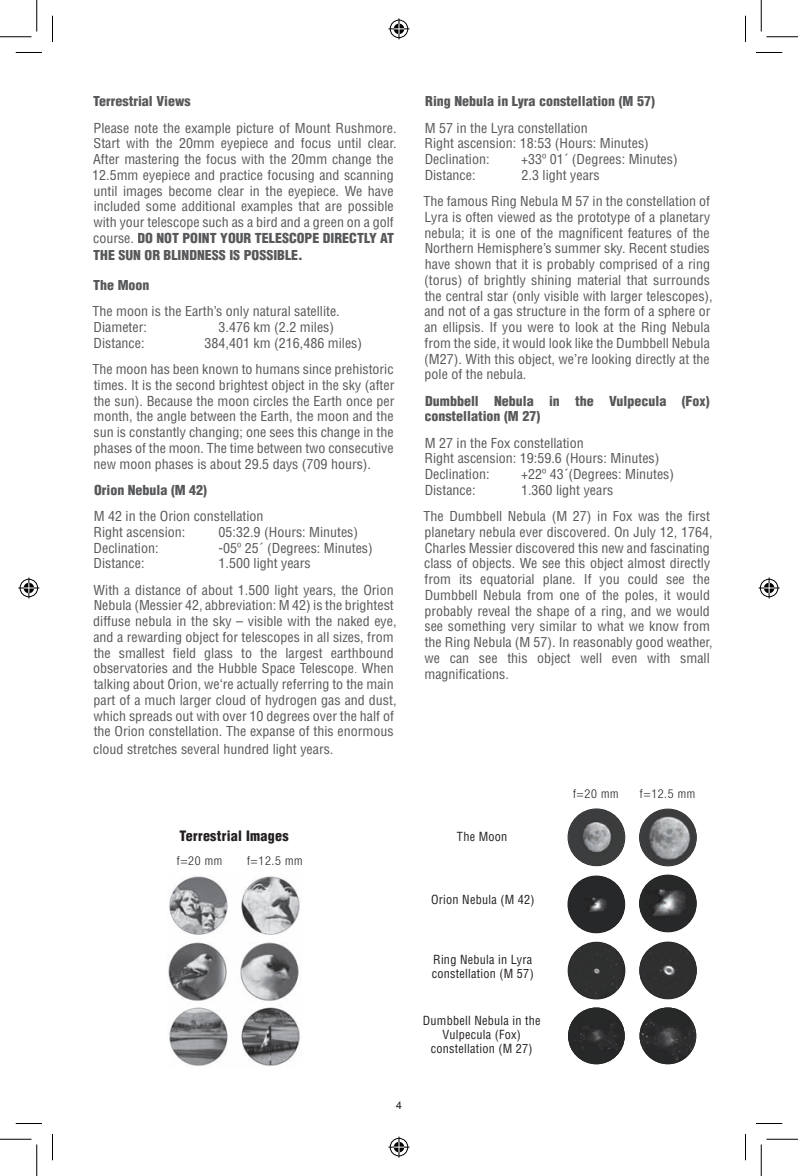
<style>
.page{position:relative;width:798px;height:1176px;background:#fff}
.page>*{position:absolute;margin:0;border:0;box-sizing:border-box;transform-origin:0 0}
.t1{font:900 condensed 14px "Helvetica";letter-spacing:.02em;color:#231f20}
.t2{font:condensed 13.47px/15.8px "Helvetica";color:#57585a;scale:1.04 1}
.t3{font:900 condensed 13.47px/15.8px "Helvetica";color:#57585a;scale:1.04 1}
.t4{font:condensed 12.25px/14px "Helvetica";letter-spacing:.02em;color:#231f20}
.t5{font:300 condensed 12.25px "Helvetica Neue LT Std";letter-spacing:.05em;color:#231f20}
.t6{font:10.5px "Arial";color:#231f20}
.s1{font-weight:900}
</style>
<div class="page">
<img style="left:568px;top:809px;width:57px;height:57px;border-radius:28px">
<img style="left:568px;top:876px;width:57px;height:57px;border-radius:28px">
<div style="left:568px;top:942px;width:57px;height:57px;background:#2f3030;border-radius:28px"></div>
<img style="left:568px;top:1008px;width:57px;height:56px;border-radius:28px">
<img style="left:640px;top:809px;width:56px;height:57px;border-radius:28px">
<img style="left:640px;top:875px;width:56px;height:57px;border-radius:28px">
<div style="left:640px;top:942px;width:56px;height:57px;background:#2f2f30;border-radius:28px"></div>
<img style="left:640px;top:1008px;width:56px;height:56px;border-radius:28px">
<img style="left:168px;top:876px;width:132px;height:190px">
<svg style="left:16px;top:52px;width:26px;height:1px"></svg>
<svg style="left:756px;top:52px;width:26px;height:1px"></svg>
<svg style="left:16px;top:1123px;width:26px;height:1px"></svg>
<svg style="left:756px;top:1123px;width:26px;height:1px"></svg>
<svg style="left:52px;top:16px;width:1px;height:26px"></svg>
<svg style="left:52px;top:1134px;width:1px;height:26px"></svg>
<svg style="left:745px;top:16px;width:1px;height:26px"></svg>
<svg style="left:745px;top:1134px;width:1px;height:26px"></svg>
<hr style="left:0;top:36px;width:32px;height:1px;background:#000">
<hr style="left:766px;top:36px;width:32px;height:1px;background:#000">
<hr style="left:0;top:1139px;width:32px;height:1px;background:#000">
<hr style="left:766px;top:1139px;width:32px;height:1px;background:#000">
<hr style="left:36px;top:0;width:1px;height:32px;background:#000">
<hr style="left:36px;top:1144px;width:1px;height:32px;background:#000">
<hr style="left:761px;top:0;width:1px;height:32px;background:#000">
<hr style="left:761px;top:1144px;width:1px;height:32px;background:#000">
<svg style="left:388px;top:18px;width:22px;height:21px"></svg>
<svg style="left:388px;top:1137px;width:22px;height:21px"></svg>
<svg style="left:18px;top:578px;width:21px;height:20px"></svg>
<svg style="left:759px;top:578px;width:21px;height:20px"></svg>
<p class="t3" style="left:93px;top:94px;width:95px">Terrestrial Views</p>
<p class="t2" style="left:92px;top:120px;width:294px">Please note the example picture of Mount Rushmore.<br>Start with the 20mm eyepiece and focus until clear.<br>After mastering the focus with the 20mm change the 12.5mm eyepiece and practice focusing and scanning until images become clear in the eyepiece. We have included some additional examples that are possible with your telescope such as a bird and a green on a golf course. <span class="s1">DO NOT POINT YOUR TELESCOPE DIRECTLY AT</span></p>
<p class="t3" style="left:93px;top:248px;width:203px">THE SUN OR BLINDNESS IS POSSIBLE.</p>
<p class="t3" style="left:93px;top:277px;width:56px">The Moon</p>
<p class="t2" style="left:93px;top:304px;width:239px">The moon is the Earth’s only natural satellite.<br>Diameter:</p>
<p class="t2" style="left:219px;top:319px;width:113px">3.476 km (2.2 miles)</p>
<p class="t2" style="left:93px;top:330px;width:291px;line-height:26.2px;text-indent:112px">384,401 km (216,486 miles)<br>The moon has been known to humans since prehistoric</p>
<p class="t2" style="left:93px;top:377px;width:291px;text-align:justify">times. It is the second brightest object in the sky (after the sun). Because the moon circles the Earth once per month, the angle between the Earth, the moon and the sun is constantly changing; one sees this change in the phases of the moon. The time between two consecutive new moon phases is about 29.5 days (709 hours).</p>
<p class="t3" style="left:94px;top:482px;width:110px">Orion Nebula (M 42)</p>
<p class="t2" style="left:94px;top:508px;width:165px">M 42 in the Orion constellation<br>Right ascension:</p>
<p class="t2" style="left:94px;top:335px;width:50px">Distance:</p>
<p class="t2" style="left:219px;top:524px;width:136px">05:32.9 (Hours: Minutes)</p>
<p class="t2" style="left:94px;top:540px;width:64px">Declination:</p>
<p class="t2" style="left:219px;top:540px;width:150px">-05º 25´ (Degrees: Minutes)</p>
<p class="t2" style="left:94px;top:556px;width:50px">Distance:</p>
<p class="t2" style="left:94px;top:550px;width:290px;line-height:26.2px;text-indent:125px">1.500 light years<br>With a distance of about 1.500 light years, the Orion</p>
<p class="t2" style="left:93px;top:598px;width:293px">Nebula (Messier 42, abbreviation: M 42) is the brightest diffuse nebula in the sky – visible with the naked eye, and a rewarding object for telescopes in all sizes, from the smallest field glass to the largest earthbound observatories and the Hubble Space Telescope. When talking about Orion, we‘re actually referring to the main part of a much larger cloud of hydrogen gas and dust, which spreads out with over 10 degrees over the half of the Orion constellation. The expanse of this enormous</p>
<p class="t2" style="left:93px;top:741px;width:232px">cloud stretches several hundred light years.</p>
<p class="t3" style="left:425px;top:93px;width:222px">Ring Nebula in Lyra constellation (M 57)</p>
<p class="t2" style="left:425px;top:120px;width:217px">M 57 in the Lyra constellation<br>Right ascension: 18:53 (Hours: Minutes)<br>Declination:</p>
<p class="t2" style="left:521px;top:151px;width:152px">+33º 01´ (Degrees: Minutes)</p>
<p class="t2" style="left:424px;top:162px;width:277px;line-height:26.2px;text-indent:98px">2.3 light years<br>The famous Ring Nebula M 57 in the constellation of</p>
<p class="t2" style="left:424px;top:209px;width:279px">Lyra is often viewed as the prototype of a planetary nebula; it is one of the magnificent features of the Northern Hemisphere’s summer sky. Recent studies have shown that it is probably comprised of a ring (torus) of brightly shining material that surrounds the central star (only visible with larger telescopes), and not of a gas structure in the form of a sphere or an ellipsis. If you were to look at the Ring Nebula from the side, it would look like the Dumbbell Nebula (M27). With this object, we’re looking directly at the pole of the nebula.</p>
<p class="t3" style="left:424px;top:393px;width:276px">Dumbbell Nebula in the Vulpecula (Fox) constellation (M 27)</p>
<p class="t2" style="left:425px;top:435px;width:227px">M 27 in the Fox constellation<br>Right ascension: 19:59.6 (Hours: Minutes)<br>Declination:</p>
<p class="t2" style="left:425px;top:167px;width:50px">Distance:</p>
<p class="t2" style="left:521px;top:466px;width:149px">+22º 43´(Degrees: Minutes)</p>
<p class="t2" style="left:424px;top:477px;width:277px;line-height:26.2px;text-align:center">1.360 light years<br>The Dumbbell Nebula (M 27) in Fox was the first</p>
<p class="t2" style="left:424px;top:524px;width:279px">planetary nebula ever discovered. On July 12, 1764, Charles Messier discovered this new and fascinating class of objects. We see this object almost directly from its equatorial plane. If you could see the Dumbbell Nebula from one of the poles, it would probably reveal the shape of a ring, and we would see something very similar to what we know from the Ring Nebula (M 57). In reasonably good weather, we can see this object well even with small magnifications.</p>
<p class="t2" style="left:425px;top:482px;width:50px">Distance:</p>
<p class="t5" style="left:573px;top:787px;width:47px">f=20 mm</p>
<p class="t5" style="left:640px;top:787px;width:57px">f=12.5 mm</p>
<p class="t1" style="left:180px;top:827px;width:111px">Terrestrial Images</p>
<p class="t4" style="left:457px;top:829px;width:52px">The Moon</p>
<p class="t5" style="left:177px;top:853px;width:47px">f=20 mm</p>
<p class="t5" style="left:247px;top:853px;width:57px">f=12.5 mm</p>
<p class="t6" style="left:396px;top:1098px;width:7px">4</p>
<p class="t4" style="left:431px;top:893px;width:105px">Orion Nebula (M 42)</p>
<p class="t4" style="left:432px;top:952px;width:103px">Ring Nebula in Lyra constellation (M 57)</p>
<p class="t4" style="left:423px;top:1013px;width:119px;text-align:center">Dumbbell Nebula in the<br>Vulpecula (Fox) constellation (M 27)</p>
</div>
